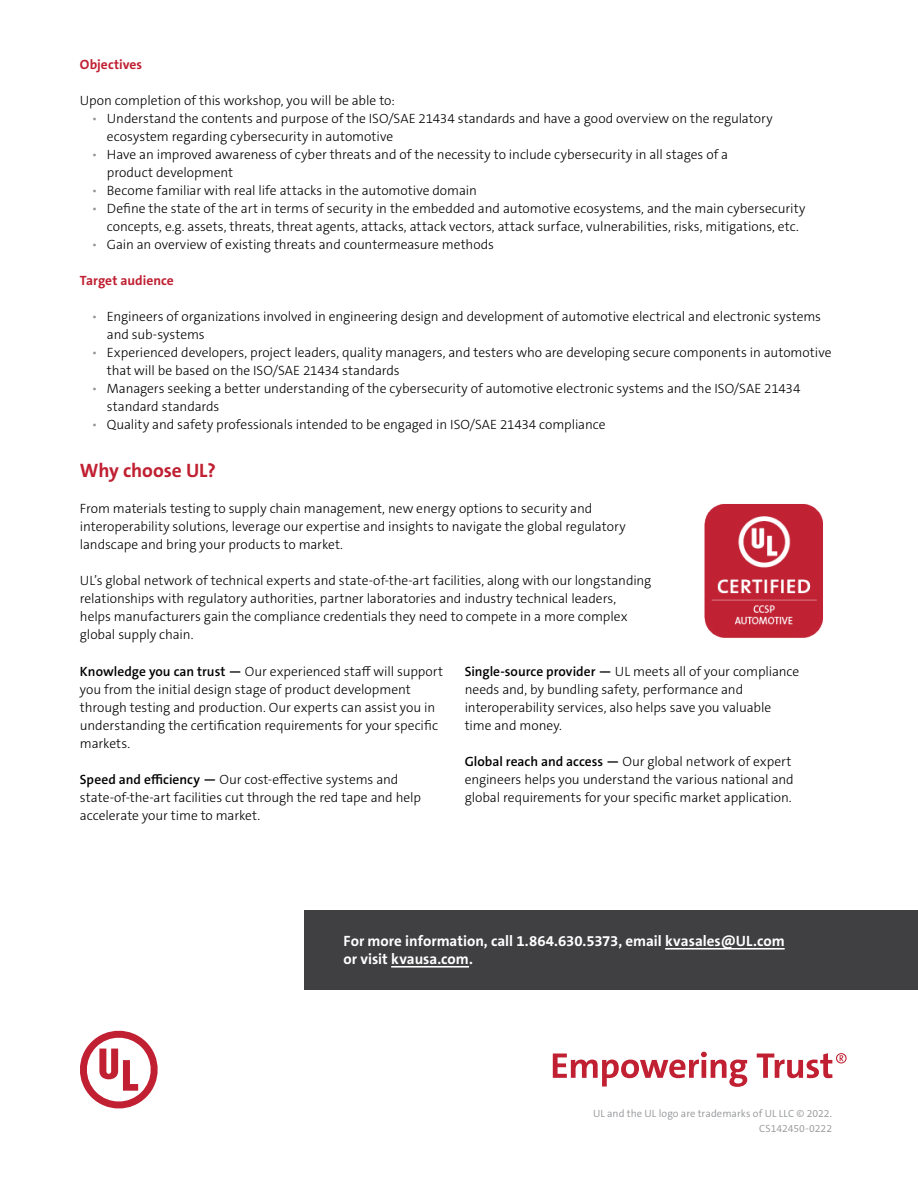
<style>
.page{position:relative;width:918px;height:1188px;background:#fff}
.page>*{position:absolute;margin:0;border:0;box-sizing:border-box;transform-origin:0 0}
.t1{font:700 19.5px "The Sans C5";letter-spacing:-.005em;color:#c02032}
.t2{font:700 15px/18px "The Sans C5";color:#fff}
.t3{font:300 13.5px/18px "The Sans C5";letter-spacing:-.005em;color:#000}
.t4{font:700 13.5px "The Sans C5";letter-spacing:.005em;color:#c02032}
.t5{font:300 10.5px/15px "The Sans C5";letter-spacing:.005em;color:#939598;text-align:right}
.s1{color:#939598}
.s2{font-weight:600}
</style>
<div class="page">
<svg style="left:80px;top:1030px;width:78px;height:79px"></svg>
<div style="left:304px;top:911px;width:614px;height:79px;background:#404042"></div>
<hr style="left:665px;top:948px;width:120px;height:2px;background:#fff">
<hr style="left:391px;top:966px;width:78px;height:2px;background:#fff">
<svg style="left:553px;top:1052px;width:294px;height:35px"></svg>
<img style="left:704px;top:504px;width:119px;height:134px">
<p class="t4" style="left:80px;top:56px;width:64px">Objectives</p>
<p class="t3" style="left:80px;top:92px;width:317px">Upon completion of this workshop, you will be able to:</p>
<p class="t3" style="left:107px;top:110px;width:667px;text-indent:-15px"><span class="s1">•</span> Understand the contents and purpose of the ISO/SAE 21434 standards and have a good overview on the regulatory ecosystem regarding cybersecurity in automotive</p>
<p class="t3" style="left:107px;top:146px;width:623px;text-indent:-15px"><span class="s1">•</span> Have an improved awareness of cyber threats and of the necessity to include cybersecurity in all stages of a product development</p>
<p class="t3" style="left:92px;top:182px;width:386px"><span class="s1">•</span> Become familiar with real life attacks in the automotive domain</p>
<p class="t3" style="left:107px;top:200px;width:700px;text-indent:-15px"><span class="s1">•</span> Define the state of the art in terms of security in the embedded and automotive ecosystems, and the main cybersecurity concepts, e.g. assets, threats, threat agents, attacks, attack vectors, attack surface, vulnerabilities, risks, mitigations, etc.</p>
<p class="t3" style="left:92px;top:236px;width:404px"><span class="s1">•</span> Gain an overview of existing threats and countermeasure methods</p>
<p class="t4" style="left:80px;top:272px;width:95px">Target audience</p>
<p class="t3" style="left:107px;top:308px;width:716px;text-indent:-15px"><span class="s1">•</span> Engineers of organizations involved in engineering design and development of automotive electrical and electronic systems and sub-systems</p>
<p class="t3" style="left:107px;top:344px;width:726px;text-indent:-15px"><span class="s1">•</span> Experienced developers, project leaders, quality managers, and testers who are developing secure components in automotive that will be based on the ISO/SAE 21434 standards</p>
<p class="t3" style="left:107px;top:380px;width:695px;text-indent:-15px"><span class="s1">•</span> Managers seeking a better understanding of the cybersecurity of automotive electronic systems and the ISO/SAE 21434 standard standards</p>
<p class="t3" style="left:92px;top:416px;width:515px"><span class="s1">•</span> Quality and safety professionals intended to be engaged in ISO/SAE 21434 compliance</p>
<h1 class="t1" style="left:80px;top:458px;width:137px">Why choose UL?</h1>
<p class="t3" style="left:80px;top:500px;width:547px">From materials testing to supply chain management, new energy options to security and interoperability solutions, leverage our expertise and insights to navigate the global regulatory landscape and bring your products to market.</p>
<p class="t3" style="left:80px;top:572px;width:573px">UL’s global network of technical experts and state-of-the-art facilities, along with our longstanding relationships with regulatory authorities, partner laboratories and industry technical leaders,<br>helps manufacturers gain the compliance credentials they need to compete in a more complex global supply chain.</p>
<p class="t3" style="left:80px;top:662px;width:365px"><span class="s2">Knowledge you can trust —</span> Our experienced staff will support you from the initial design stage of product development through testing and production. Our experts can assist you in understanding the certification requirements for your specific markets.</p>
<p class="t3" style="left:80px;top:770px;width:343px"><span class="s2">Speed and efficiency —</span> Our cost-effective systems and state-of-the-art facilities cut through the red tape and help accelerate your time to market.</p>
<p class="t3" style="left:465px;top:662px;width:336px"><span class="s2">Single-source provider —</span> UL meets all of your compliance needs and, by bundling safety, performance and interoperability services, also helps save you valuable time and money.</p>
<p class="t3" style="left:465px;top:752px;width:331px"><span class="s2">Global reach and access —</span> Our global network of expert engineers helps you understand the various national and global requirements for your specific market application.</p>
<p class="t2" style="left:344px;top:932px;width:443px">For more information, call 1.864.630.5373, email kvasales@UL.com or visit kvausa.com.</p>
<p class="t5" style="left:593px;top:1106px;width:241px">UL and the UL logo are trademarks of UL LLC © 2022.<br>CS142450-0222</p>
</div>
